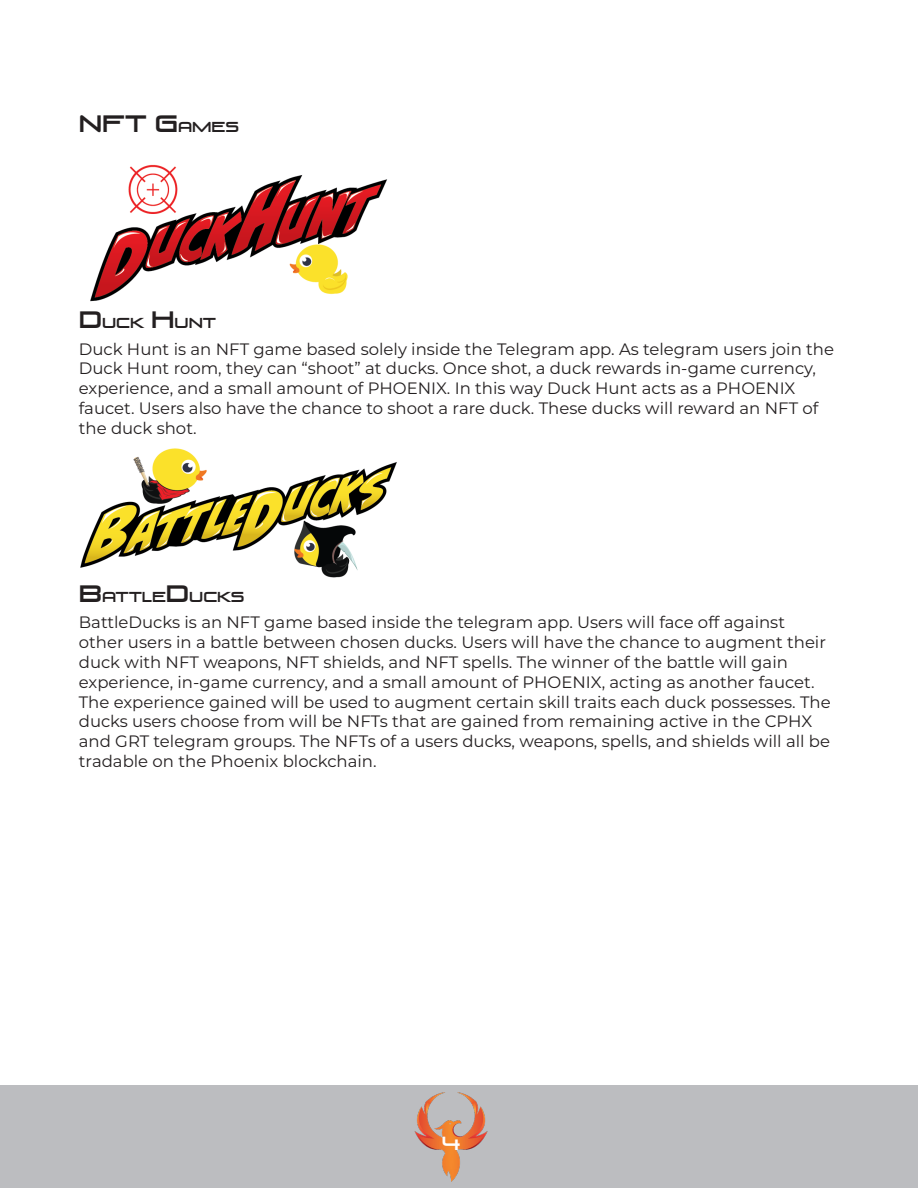
<style>
.page{position:relative;width:918px;height:1188px;background:#fff}
.page>*{position:absolute;margin:0;border:0;box-sizing:border-box;transform-origin:0 0}
.t1{font:22.5px "Venus Rising";color:#231f20}
.t2{font:18px "Venus Rising";color:#fff}
.t3{font:16.5px/19.8px "Montserrat";color:#231f20}
.t4{font:13.65px "Venus Rising";color:#231f20}
.s1{font-size:13.65px}
.s2{font-size:22.5px}
</style>
<div class="page">
<img style="left:90px;top:164px;width:297px;height:138px">
<img style="left:80px;top:448px;width:317px;height:130px">
<div style="left:0;top:1085px;width:918px;height:103px;background:#bcbdc0"></div>
<img style="left:414px;top:1092px;width:74px;height:90px">
<p class="t1" style="left:79px;top:110px;width:162px">NFT G<span class="s1">AMES</span></p>
<p class="t4" style="left:79px;top:314px;width:138px"><span class="s2">D</span>UCK <span class="s2">H</span> UNT</p>
<p class="t3" style="left:79px;top:338px;width:757px">Duck Hunt is an NFT game based solely inside the Telegram app. As telegram users join the Duck Hunt room, they can “shoot” at ducks. Once shot, a duck rewards in-game currency, experience, and a small amount of PHOENIX. In this way Duck Hunt acts as a PHOENIX faucet. Users also have the chance to shoot a rare duck. These ducks will reward an NFT of the duck shot.</p>
<p class="t4" style="left:79px;top:589px;width:167px"><span class="s2">B</span>ATTLE<span class="s2">D</span>UCKS</p>
<p class="t3" style="left:79px;top:612px;width:753px">BattleDucks is an NFT game based inside the telegram app. Users will face off against other users in a battle between chosen ducks. Users will have the chance to augment their duck with NFT weapons, NFT shields, and NFT spells. The winner of the battle will gain experience, in-game currency, and a small amount of PHOENIX, acting as another faucet.<br>The experience gained will be used to augment certain skill traits each duck possesses. The ducks users choose from will be NFTs that are gained from remaining active in the CPHX and GRT telegram groups. The NFTs of a users ducks, weapons, spells, and shields will all be tradable on the Phoenix blockchain.</p>
<p class="t2" style="left:442px;top:1132px;width:19px">4</p>
</div>
